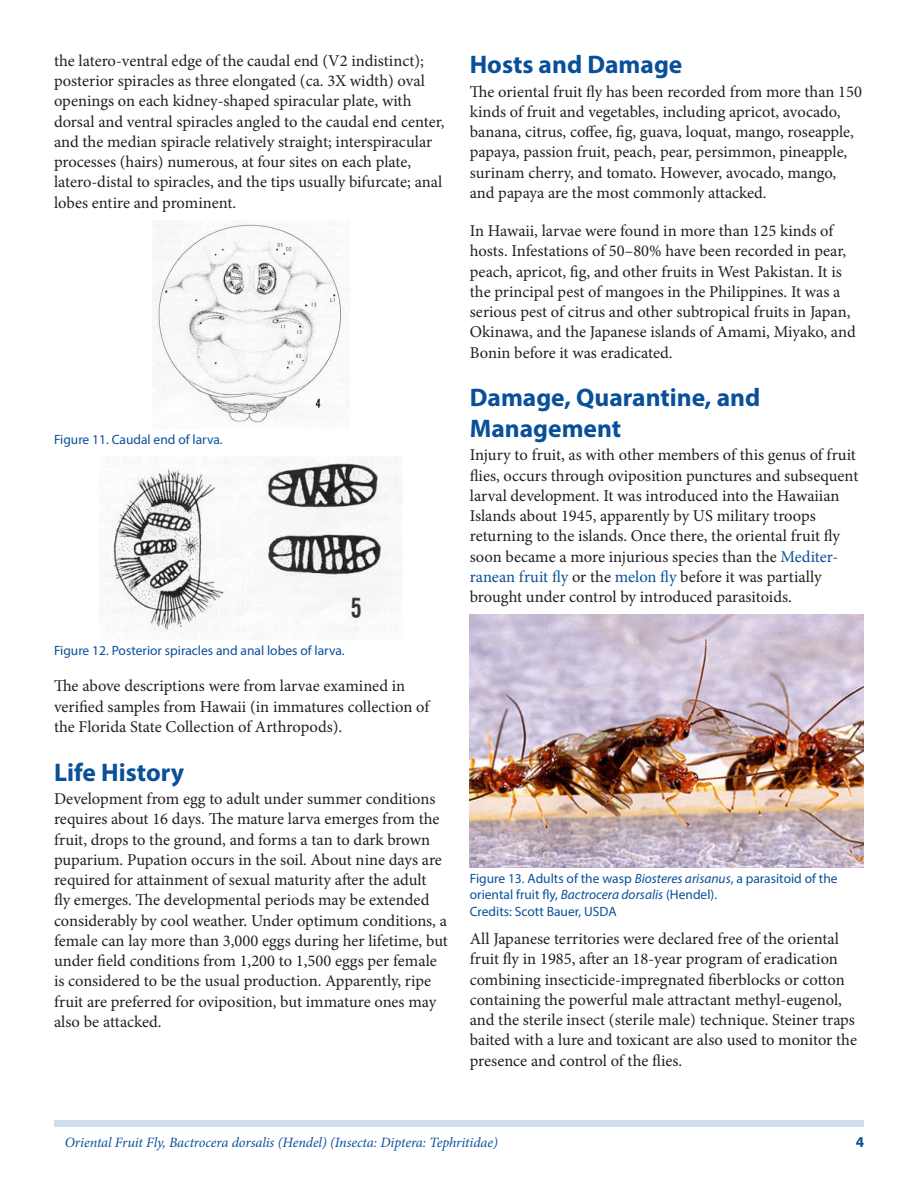
<style>
.page{position:relative;width:918px;height:1188px;background:#fff}
.page>*{position:absolute;margin:0;border:0;box-sizing:border-box;transform-origin:0 0}
.SectionHeading0{font:700 25.5px/30.6px "Myriad Pro";color:#09509a}
.Paragraph{font:16.5px/20.2px "Minion Pro";color:#231f20}
.t1{font:700 15px "Myriad Pro";color:#09509a}
.RunningTitleItalics{font:italic 14.25px "Minion Pro";letter-spacing:-.005em;color:#09509a}
.FigureCaption{font:13.5px/16.5px "Myriad Pro";color:#09509a}
.s1{color:#09509a}
.s2{font-style:italic}
</style>
<div class="page">
<div style="left:54px;top:1120px;width:810px;height:7px;background:#d0dfeb"></div>
<img style="left:153px;top:223px;width:196px;height:200px">
<img style="left:100px;top:458px;width:302px;height:179px">
<img style="left:470px;top:614px;width:394px;height:253px">
<p class="Paragraph" style="left:54px;top:51px;width:392px">the latero-ventral edge of the caudal end (V2 indistinct); posterior spiracles as three elongated (ca. 3X width) oval openings on each kidney-shaped spiracular plate, with dorsal and ventral spiracles angled to the caudal end center, and the median spiracle relatively straight; interspiracular processes (hairs) numerous, at four sites on each plate, latero-distal to spiracles, and the tips usually bifurcate; anal lobes entire and prominent.</p>
<p class="FigureCaption" style="left:54px;top:431px;width:170px">Figure 11. Caudal end of larva.</p>
<p class="FigureCaption" style="left:54px;top:642px;width:292px">Figure 12. Posterior spiracles and anal lobes of larva.</p>
<p class="Paragraph" style="left:54px;top:676px;width:377px">The above descriptions were from larvae examined in verified samples from Hawaii (in immatures collection of the Florida State Collection of Arthropods).</p>
<p class="SectionHeading0" style="left:54px;top:756px;width:132px">Life History</p>
<p class="Paragraph" style="left:54px;top:789px;width:395px">Development from egg to adult under summer conditions requires about 16 days. The mature larva emerges from the fruit, drops to the ground, and forms a tan to dark brown puparium. Pupation occurs in the soil. About nine days are required for attainment of sexual maturity after the adult<br>fly emerges. The developmental periods may be extended considerably by cool weather. Under optimum conditions, a female can lay more than 3,000 eggs during her lifetime, but under field conditions from 1,200 to 1,500 eggs per female is considered to be the usual production. Apparently, ripe fruit are preferred for oviposition, but immature ones may also be attacked.</p>
<p class="SectionHeading0" style="left:470px;top:48px;width:214px">Hosts and Damage</p>
<p class="Paragraph" style="left:470px;top:81px;width:394px">The oriental fruit fly has been recorded from more than 150 kinds of fruit and vegetables, including apricot, avocado, banana, citrus, coffee, fig, guava, loquat, mango, roseapple, papaya, passion fruit, peach, pear, persimmon, pineapple, surinam cherry, and tomato. However, avocado, mango, and papaya are the most commonly attacked.</p>
<p class="Paragraph" style="left:470px;top:221px;width:387px">In Hawaii, larvae were found in more than 125 kinds of hosts. Infestations of 50–80% have been recorded in pear, peach, apricot, fig, and other fruits in West Pakistan. It is the principal pest of mangoes in the Philippines. It was a serious pest of citrus and other subtropical fruits in Japan, Okinawa, and the Japanese islands of Amami, Miyako, and Bonin before it was eradicated.</p>
<p class="SectionHeading0" style="left:470px;top:381px;width:292px">Damage, Quarantine, and<br>Management</p>
<p class="Paragraph" style="left:470px;top:445px;width:390px">Injury to fruit, as with other members of this genus of fruit flies, occurs through oviposition punctures and subsequent larval development. It was introduced into the Hawaiian Islands about 1945, apparently by US military troops returning to the islands. Once there, the oriental fruit fly soon became a more injurious species than the <span class="s1">Mediter&shy;ranean fruit fly</span> or the <span class="s1">melon fly</span> before it was partially brought under control by introduced parasitoids.</p>
<p class="FigureCaption" style="left:470px;top:870px;width:369px">Figure 13. Adults of the wasp <span class="s2">Biosteres arisanus</span>, a parasitoid of the oriental fruit fly, <span class="s2">Bactrocera dorsalis</span> (Hendel).</p>
<p class="FigureCaption" style="left:470px;top:903px;width:148px">Credits: Scott Bauer, USDA</p>
<p class="Paragraph" style="left:470px;top:929px;width:389px">All Japanese territories were declared free of the oriental fruit fly in 1985, after an 18-year program of eradication combining insecticide-impregnated fiberblocks or cotton containing the powerful male attractant methyl-eugenol, and the sterile insect (sterile male) technique. Steiner traps baited with a lure and toxicant are also used to monitor the presence and control of the flies.</p>
<p class="RunningTitleItalics" style="left:65px;top:1133px;width:435px">Oriental Fruit Fly, Bactrocera dorsalis (Hendel) (Insecta: Diptera: Tephritidae)</p>
<p class="t1" style="left:856px;top:1133px;width:10px">4</p>
</div>
